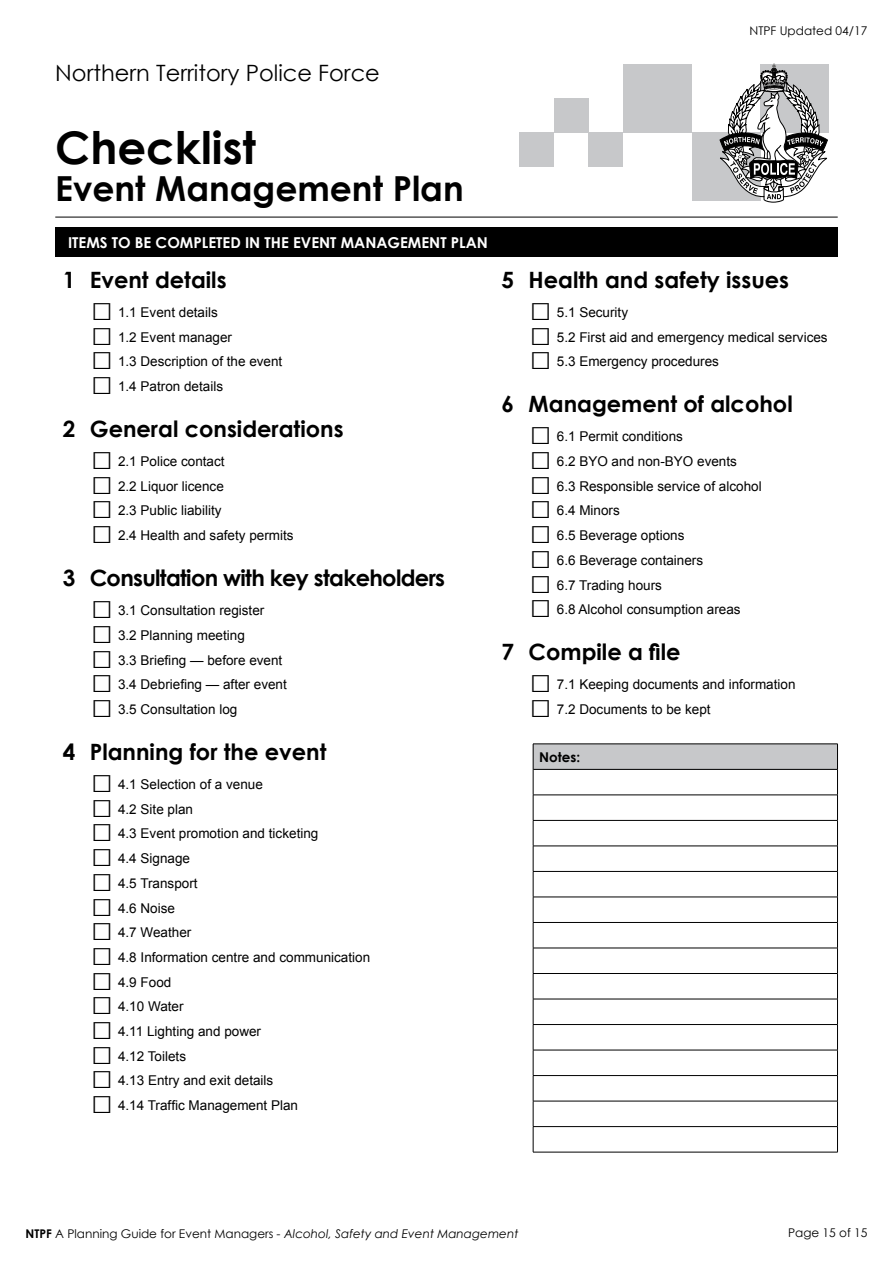
<style>
.page{position:relative;width:893px;height:1263px;background:#fff}
.page>*{position:absolute;margin:0;border:0;box-sizing:border-box;transform-origin:0 0}
.t1{font:700 45px "Century Gothic";color:#000}
.t2{font:700 34.5px "Century Gothic";color:#000}
.t3{font:700 22.5px "Century Gothic";color:#000}
.t4{font:700 22.5px "Century Gothic";letter-spacing:-.03em;color:#000}
.t5{font:22.5px "Century Gothic";color:#000}
.t6{font:700 15px "Century Gothic";color:#fff}
.t7{font:13.5px "Arial";color:#000}
.t8{font:700 13.5px "Century Gothic";color:#000}
.t9{font:italic 12px "Century Gothic";color:#000}
.t10{font:12px "Century Gothic";color:#000}
.s1{font-family:"Century Gothic";font-size:36px}
.s2{font-weight:700;font-style:normal}
.s3{font-style:normal}
</style>
<div class="page">
<div style="left:692px;top:133px;width:68px;height:68px;background:#c7c8ca"></div>
<div style="left:623px;top:64px;width:69px;height:69px;background:#c7c8ca"></div>
<div style="left:588px;top:133px;width:35px;height:34px;background:#c7c8ca"></div>
<div style="left:554px;top:98px;width:34px;height:35px;background:#c7c8ca"></div>
<div style="left:520px;top:133px;width:34px;height:34px;background:#c7c8ca"></div>
<svg style="left:720px;top:64px;width:108px;height:138px"></svg>
<hr style="left:55px;top:217px;width:783px;height:1px;background:#000">
<div style="left:55px;top:227px;width:783px;height:30px;background:#000"></div>
<div style="left:533px;top:744px;width:304px;height:25px;background:#c7c8ca"></div>
<hr style="left:533px;top:795px;width:305px;height:1px;background:#000">
<hr style="left:533px;top:820px;width:305px;height:1px;background:#000">
<hr style="left:533px;top:846px;width:305px;height:1px;background:#000">
<hr style="left:533px;top:871px;width:305px;height:1px;background:#000">
<hr style="left:533px;top:897px;width:305px;height:1px;background:#000">
<hr style="left:533px;top:922px;width:305px;height:1px;background:#000">
<hr style="left:533px;top:948px;width:305px;height:1px;background:#000">
<hr style="left:533px;top:973px;width:305px;height:1px;background:#000">
<hr style="left:533px;top:999px;width:305px;height:1px;background:#000">
<hr style="left:533px;top:1024px;width:305px;height:1px;background:#000">
<hr style="left:533px;top:1050px;width:305px;height:1px;background:#000">
<hr style="left:533px;top:1075px;width:305px;height:1px;background:#000">
<hr style="left:533px;top:1101px;width:305px;height:1px;background:#000">
<hr style="left:533px;top:1126px;width:305px;height:1px;background:#000">
<hr style="left:533px;top:1152px;width:305px;height:1px;background:#000">
<hr style="left:533px;top:744px;width:305px;height:1px;background:#000">
<svg style="left:533px;top:744px;width:1px;height:408px"></svg>
<svg style="left:837px;top:744px;width:1px;height:408px"></svg>
<hr style="left:533px;top:769px;width:305px;height:1px;background:#000">
<h3 class="t5" style="left:55px;top:57px;width:326px">Northern Territory Police Force</h3>
<p class="t10" style="left:749px;top:22px;width:119px">NTPF Updated 04/17</p>
<h1 class="t1" style="left:55px;top:113px;width:202px">Checklist</h1>
<h2 class="t2" style="left:55px;top:163px;width:410px">Event Management Plan</h2>
<p class="t6" style="left:68px;top:231px;width:422px">ITEMS TO BE COMPLETED IN THE EVENT MANAGEMENT PLAN</p>
<h3 class="t3" style="left:63px;top:263px;width:165px">1 Event details</h3>
<p class="t7" style="left:91px;top:303px;width:128px"><span class="s1">□</span> 1.1 Event details</p>
<p class="t7" style="left:91px;top:328px;width:143px"><span class="s1">□</span> 1.2 Event manager</p>
<p class="t7" style="left:91px;top:353px;width:193px"><span class="s1">□</span> 1.3 Description of the event</p>
<p class="t7" style="left:91px;top:377px;width:134px"><span class="s1">□</span> 1.4 Patron details</p>
<h3 class="t3" style="left:63px;top:412px;width:282px">2 General considerations</h3>
<p class="t7" style="left:91px;top:452px;width:135px"><span class="s1">□</span> 2.1 Police contact</p>
<p class="t7" style="left:91px;top:477px;width:134px"><span class="s1">□</span> 2.2 Liquor licence</p>
<p class="t7" style="left:91px;top:502px;width:132px"><span class="s1">□</span> 2.3 Public liability</p>
<p class="t7" style="left:91px;top:527px;width:204px"><span class="s1">□</span> 2.4 Health and safety permits</p>
<h3 class="t4" style="left:63px;top:561px;width:384px">3 Consultation with key stakeholders</h3>
<p class="t7" style="left:91px;top:602px;width:175px"><span class="s1">□</span> 3.1 Consultation register</p>
<p class="t7" style="left:91px;top:626px;width:155px"><span class="s1">□</span> 3.2 Planning meeting</p>
<p class="t7" style="left:91px;top:651px;width:193px"><span class="s1">□</span> 3.3 Briefing — before event</p>
<p class="t7" style="left:91px;top:676px;width:197px"><span class="s1">□</span> 3.4 Debriefing — after event</p>
<p class="t7" style="left:91px;top:700px;width:148px"><span class="s1">□</span> 3.5 Consultation log</p>
<h3 class="t3" style="left:63px;top:735px;width:265px">4 Planning for the event</h3>
<p class="t7" style="left:91px;top:775px;width:173px"><span class="s1">□</span> 4.1 Selection of a venue</p>
<p class="t7" style="left:91px;top:800px;width:104px"><span class="s1">□</span> 4.2 Site plan</p>
<p class="t7" style="left:91px;top:825px;width:229px"><span class="s1">□</span> 4.3 Event promotion and ticketing</p>
<p class="t7" style="left:91px;top:849px;width:101px"><span class="s1">□</span> 4.4 Signage</p>
<p class="t7" style="left:91px;top:874px;width:108px"><span class="s1">□</span> 4.5 Transport</p>
<p class="t7" style="left:91px;top:899px;width:86px"><span class="s1">□</span> 4.6 Noise</p>
<p class="t7" style="left:91px;top:924px;width:102px"><span class="s1">□</span> 4.7 Weather</p>
<p class="t7" style="left:91px;top:948px;width:281px"><span class="s1">□</span> 4.8 Information centre and communication</p>
<p class="t7" style="left:91px;top:973px;width:82px"><span class="s1">□</span> 4.9 Food</p>
<p class="t7" style="left:91px;top:998px;width:94px"><span class="s1">□</span> 4.10 Water</p>
<p class="t7" style="left:91px;top:1022px;width:172px"><span class="s1">□</span> 4.11 Lighting and power</p>
<p class="t7" style="left:91px;top:1047px;width:97px"><span class="s1">□</span> 4.12 Toilets</p>
<p class="t7" style="left:91px;top:1072px;width:184px"><span class="s1">□</span> 4.13 Entry and exit details</p>
<p class="t7" style="left:91px;top:1096px;width:209px"><span class="s1">□</span> 4.14 Traffic Management Plan</p>
<h3 class="t3" style="left:502px;top:263px;width:289px">5 Health and safety issues</h3>
<p class="t7" style="left:530px;top:303px;width:100px"><span class="s1">□</span> 5.1 Security</p>
<p class="t7" style="left:530px;top:328px;width:299px"><span class="s1">□</span> 5.2 First aid and emergency medical services</p>
<p class="t7" style="left:530px;top:353px;width:191px"><span class="s1">□</span> 5.3 Emergency procedures</p>
<h3 class="t3" style="left:502px;top:387px;width:293px">6 Management of alcohol</h3>
<p class="t7" style="left:530px;top:428px;width:155px"><span class="s1">□</span> 6.1 Permit conditions</p>
<p class="t7" style="left:530px;top:452px;width:209px"><span class="s1">□</span> 6.2 BYO and non-BYO events</p>
<p class="t7" style="left:530px;top:477px;width:233px"><span class="s1">□</span> 6.3 Responsible service of alcohol</p>
<p class="t7" style="left:530px;top:502px;width:92px"><span class="s1">□</span> 6.4 Minors</p>
<p class="t7" style="left:530px;top:527px;width:156px"><span class="s1">□</span> 6.5 Beverage options</p>
<p class="t7" style="left:530px;top:551px;width:175px"><span class="s1">□</span> 6.6 Beverage containers</p>
<p class="t7" style="left:530px;top:576px;width:134px"><span class="s1">□</span> 6.7 Trading hours</p>
<p class="t7" style="left:530px;top:601px;width:212px"><span class="s1">□</span> 6.8 Alcohol consumption areas</p>
<h3 class="t3" style="left:502px;top:635px;width:181px">7 Compile a file</h3>
<p class="t7" style="left:530px;top:676px;width:267px"><span class="s1">□</span> 7.1 Keeping documents and information</p>
<p class="t7" style="left:530px;top:700px;width:182px"><span class="s1">□</span> 7.2 Documents to be kept</p>
<p class="t8" style="left:539px;top:746px;width:43px">Notes:</p>
<p class="t9" style="left:26px;top:1225px;width:494px"><span class="s2">NTPF</span> <span class="s3">A Planning Guide for Event Managers</span> - Alcohol, Safety and Event Management</p>
<p class="t10" style="left:788px;top:1225px;width:81px">Page 15 of 15</p>
</div>
